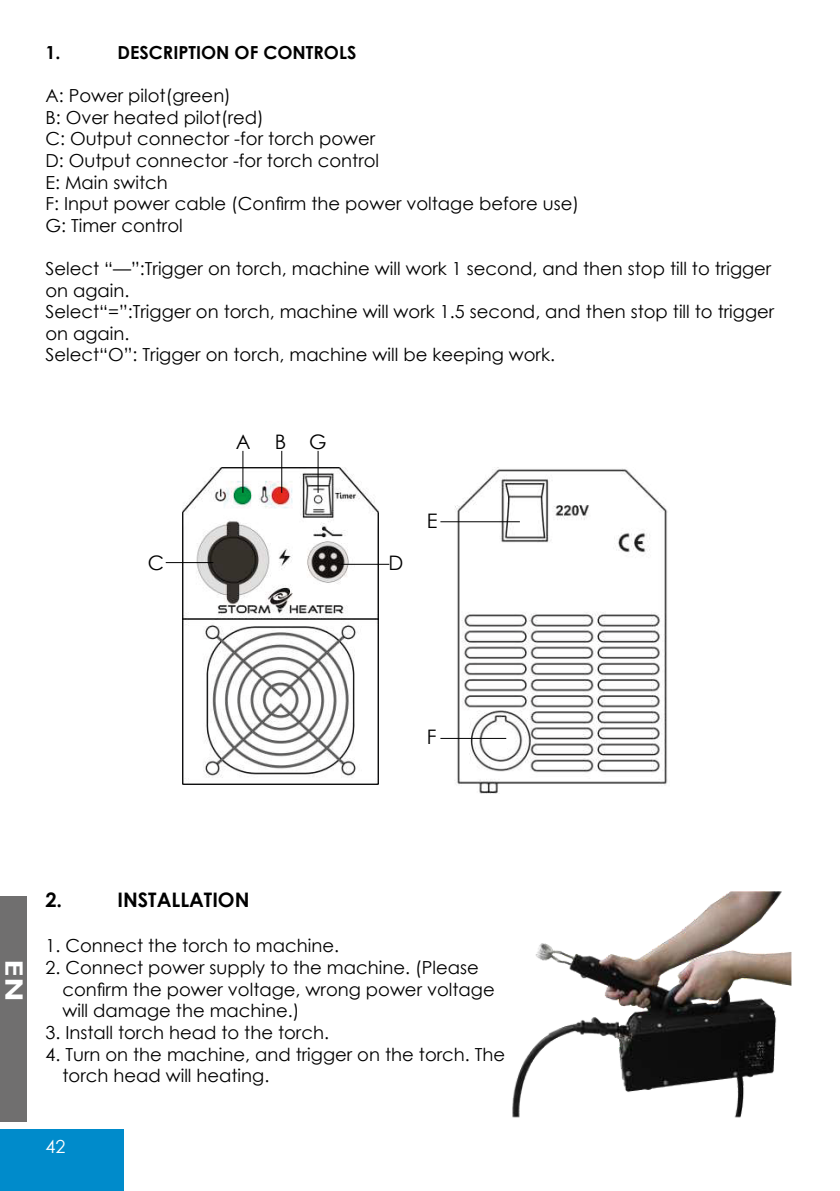
<style>
.page{position:relative;width:840px;height:1191px;background:#fff}
.page>*{position:absolute;margin:0;border:0;box-sizing:border-box;transform-origin:0 0}
.t1{font:700 24px "Century Gothic";color:#fff;scale:1.4 1}
.t2{font:700 20px "Century Gothic";color:#000}
.t3{font:20px "Century Gothic";color:#000}
.t4{font:18px/21.6px "Century Gothic";color:#000}
.t5{font:700 18px "Century Gothic";color:#000}
.t6{font:18px "Century Gothic";color:#fff}
</style>
<div class="page">
<div style="left:0;top:1129px;width:123px;height:62px;background:#008bcb"></div>
<div style="left:0;top:896px;width:27px;height:225px;background:#706f6f"></div>
<img style="left:512px;top:892px;width:280px;height:226px">
<img style="left:182px;top:468px;width:197px;height:317px">
<img style="left:454px;top:468px;width:214px;height:325px">
<hr style="left:242px;top:451px;width:1px;height:42px;background:#000">
<hr style="left:281px;top:451px;width:1px;height:42px;background:#000">
<hr style="left:317px;top:451px;width:1px;height:42px;background:#000">
<hr style="left:166px;top:562px;width:47px;height:1px;background:#000">
<hr style="left:340px;top:564px;width:49px;height:1px;background:#000">
<hr style="left:440px;top:521px;width:79px;height:1px;background:#000">
<hr style="left:440px;top:738px;width:66px;height:1px;background:#000">
<p class="t5" style="left:45px;top:39px;width:17px">1.</p>
<p class="t5" style="left:117px;top:39px;width:240px">DESCRIPTION OF CONTROLS</p>
<p class="t4" style="left:45px;top:84px;width:187px">A: Power pilot(green)</p>
<p class="t4" style="left:45px;top:106px;width:220px">B: Over heated pilot(red)</p>
<p class="t4" style="left:45px;top:128px;width:331px">C: Output connector -for torch power</p>
<p class="t4" style="left:45px;top:149px;width:335px">D: Output connector -for torch control</p>
<p class="t4" style="left:45px;top:171px;width:124px">E: Main switch</p>
<p class="t4" style="left:45px;top:192px;width:535px">F: Input power cable (Confirm the power voltage before use)</p>
<p class="t4" style="left:45px;top:214px;width:139px">G: Timer control</p>
<p class="t4" style="left:45px;top:257px;width:727px">Select “—”:Trigger on torch, machine will work 1 second, and then stop till to trigger on again.</p>
<p class="t4" style="left:45px;top:300px;width:730px">Select“=”:Trigger on torch, machine will work 1.5 second, and then stop till to trigger on again.</p>
<p class="t4" style="left:45px;top:344px;width:511px">Select“O”: Trigger on torch, machine will be keeping work.</p>
<p class="t3" style="left:236px;top:428px;width:16px">A</p>
<p class="t3" style="left:274px;top:428px;width:13px">B</p>
<p class="t3" style="left:309px;top:428px;width:19px">G</p>
<p class="t3" style="left:148px;top:548px;width:18px">C</p>
<p class="t3" style="left:388px;top:548px;width:16px">D</p>
<p class="t3" style="left:426px;top:506px;width:12px">E</p>
<p class="t3" style="left:426px;top:722px;width:11px">F</p>
<h1 class="t1" style="left:32px;top:959px;width:32px;rotate:90deg">EN</h1>
<p class="t2" style="left:45px;top:884px;width:18px">2.</p>
<p class="t2" style="left:117px;top:884px;width:134px">INSTALLATION</p>
<p class="t4" style="left:45px;top:935px;width:295px">1. Connect the torch to machine.</p>
<p class="t4" style="left:62px;top:956px;width:433px;text-indent:-17px">2. Connect power supply to the machine. (Please confirm the power voltage, wrong power voltage will damage the machine.)</p>
<p class="t4" style="left:45px;top:1021px;width:285px">3. Install torch head to the torch.</p>
<p class="t4" style="left:62px;top:1043px;width:444px;text-indent:-17px">4. Turn on the machine, and trigger on the torch. The torch head will heating.</p>
<p class="t6" style="left:45px;top:1133px;width:21px">42</p>
</div>
